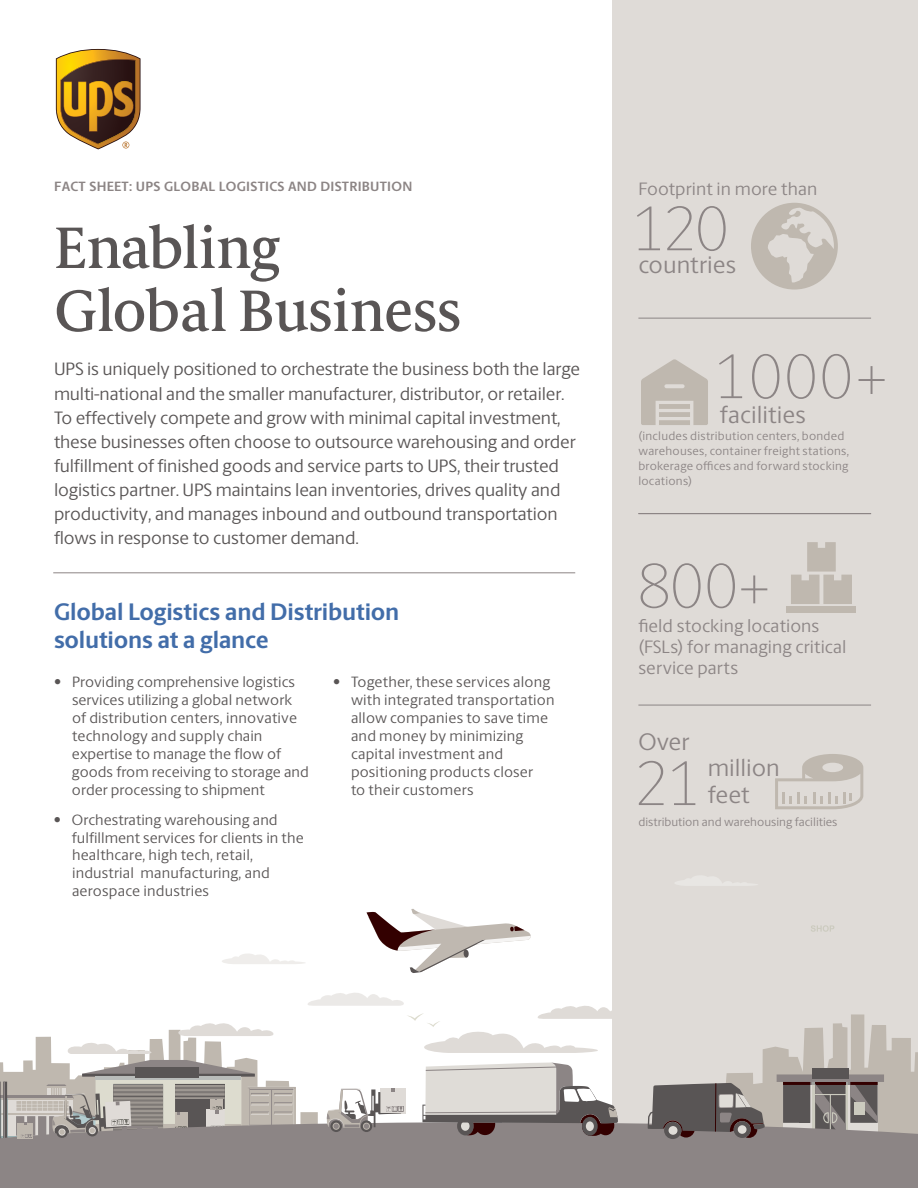
<style>
.page{position:relative;width:918px;height:1188px;background:#fff}
.page>*{position:absolute;margin:0;border:0;box-sizing:border-box;transform-origin:0 0}
.t1{font:200 63px "UPS Berlingske Sans";letter-spacing:-.02em;color:#8c8585}
.t2{font:500 58.5px/63px "UPS Berlingske Serif Tx";color:#595555}
.t3{font:700 24px/28.8px "UPS Berlingske Sans";letter-spacing:-.01em;color:#426da9}
.t4{font:24px/27px "UPS Berlingske Sans";color:#8c8585}
.t5{font:18px/24.2px "UPS Berlingske Sans";letter-spacing:-.01em;color:#595555}
.t6{font:18px/21px "UPS Berlingske Sans";color:#8c8585}
.t7{font:15px/17.9px "UPS Berlingske Sans";letter-spacing:.01em;color:#595555}
.t8{font:700 13.5px "UPS Berlingske Sans";letter-spacing:.02em;color:#8c8585}
.t9{font:12px/15px "UPS Berlingske Sans";letter-spacing:.02em;color:#8c8585}
.t10{font:12px "UPS Berlingske Sans";color:#8c8585}
</style>
<div class="page">
<div style="left:612px;top:0;width:306px;height:1188px;background:#dfdbd7"></div>
<svg style="left:56px;top:49px;width:85px;height:100px;background:#9b763c"></svg>
<svg style="left:751px;top:203px;width:87px;height:87px"></svg>
<hr style="left:53px;top:572px;width:522px;height:1px;background:#8c8585">
<svg style="left:811px;top:925px;width:23px;height:7px"></svg>
<div style="left:0;top:1122px;width:918px;height:37px;background:#8c8585"></div>
<svg style="left:648px;top:1014px;width:270px;height:129px"></svg>
<hr style="left:715px;top:1083px;width:1px;height:49px;background:#300">
<div style="left:738px;top:1125px;width:9px;height:9px;background:#dfdcd7;border-radius:50%"></div>
<div style="left:0;top:1159px;width:918px;height:29px;background:#8c8585"></div>
<svg style="left:0;top:993px;width:640px;height:149px"></svg>
<svg style="left:366px;top:909px;width:165px;height:64px"></svg>
<hr style="left:638px;top:318px;width:233px;height:1px;background:#8c8585">
<hr style="left:638px;top:705px;width:233px;height:1px;background:#8c8585">
<svg style="left:775px;top:754px;width:88px;height:55px"></svg>
<div style="left:822px;top:763px;width:21px;height:9px;background:#dfdbd7;border-radius:50%"></div>
<svg style="left:641px;top:359px;width:67px;height:66px"></svg>
<svg style="left:791px;top:542px;width:61px;height:62px"></svg>
<div style="left:787px;top:607px;width:69px;height:6px;background:#bfb8af"></div>
<svg style="left:222px;top:954px;width:83px;height:10px"></svg>
<svg style="left:675px;top:876px;width:82px;height:10px"></svg>
<hr style="left:638px;top:513px;width:233px;height:1px;background:#8c8585">
<p class="t8" style="left:54px;top:177px;width:360px">FACT SHEET: UPS GLOBAL LOGISTICS AND DISTRIBUTION</p>
<h2 class="t2" style="left:54px;top:216px;width:409px">Enabling<br>Global Business</h2>
<p class="t5" style="left:54px;top:356px;width:528px">UPS is uniquely positioned to orchestrate the business both the large multi-national and the smaller manufacturer, distributor, or retailer.<br>To effectively compete and grow with minimal capital investment, these businesses often choose to outsource warehousing and order fulfillment of finished goods and service parts to UPS, their trusted logistics partner. UPS maintains lean inventories, drives quality and productivity, and manages inbound and outbound transportation flows in response to customer demand.</p>
<h3 class="t3" style="left:54px;top:597px;width:347px">Global Logistics and Distribution solutions at a glance</h3>
<p class="t7" style="left:72px;top:673px;width:238px;text-indent:-18px">• Providing comprehensive logistics services utilizing a global network of distribution centers, innovative technology and supply chain expertise to manage the flow of goods from receiving to storage and order processing to shipment</p>
<p class="t7" style="left:72px;top:810px;width:233px;text-indent:-18px">• Orchestrating warehousing and fulfillment services for clients in the healthcare, high tech, retail, industrial manufacturing, and aerospace industries</p>
<p class="t7" style="left:351px;top:672px;width:205px;text-indent:-18px">• Together, these services along with integrated transportation allow companies to save time and money by minimizing capital investment and positioning products closer<br>to their customers</p>
<p class="t6" style="left:638px;top:178px;width:180px">Footprint in more than</p>
<h1 class="t1" style="left:631px;top:192px;width:100px">120</h1>
<h3 class="t4" style="left:638px;top:250px;width:99px">countries</h3>
<h1 class="t1" style="left:713px;top:340px;width:178px">1000+</h1>
<h3 class="t4" style="left:720px;top:400px;width:87px">facilities</h3>
<p class="t9" style="left:638px;top:428px;width:212px">(includes distribution centers, bonded warehouses, container freight stations, brokerage offices and forward stocking locations)</p>
<h1 class="t1" style="left:636px;top:549px;width:137px">800+</h1>
<p class="t6" style="left:638px;top:615px;width:210px">field stocking locations (FSLs) for managing critical service parts</p>
<h3 class="t4" style="left:638px;top:728px;width:53px">Over</h3>
<h1 class="t1" style="left:635px;top:746px;width:68px">21</h1>
<h3 class="t4" style="left:708px;top:753px;width:74px">million feet</h3>
<p class="t10" style="left:638px;top:815px;width:201px">distribution and warehousing facilities</p>
</div>
